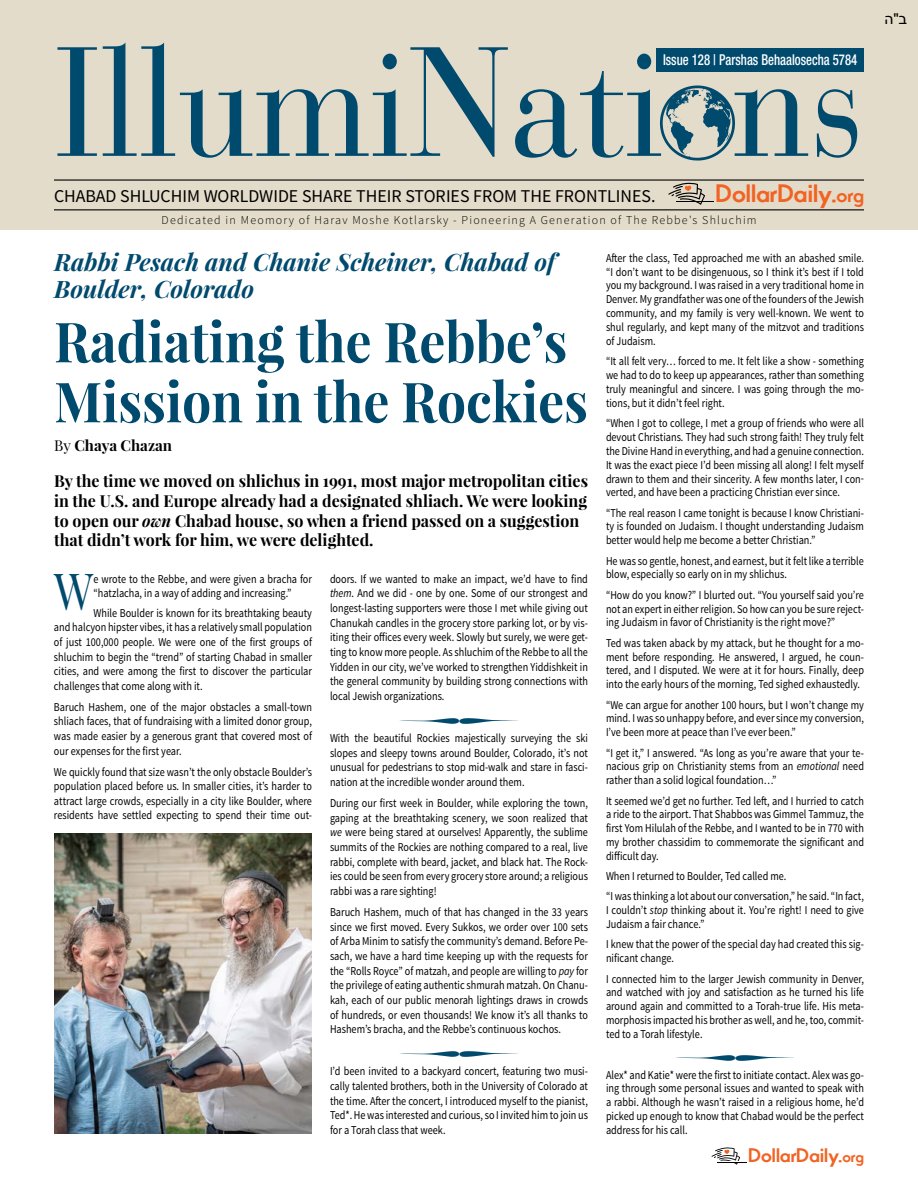
<style>
.page{position:relative;width:918px;height:1188px;background:#fff}
.page>*{position:absolute;margin:0;border:0;box-sizing:border-box;transform-origin:0 0}
.t1{font:154.2px "Bauer Bodoni Std";color:#004a6e;scale:.9 1}
.t2{font:700 55.5px/60px "Playfair Display";color:#004a6e;scale:.93 1}
.t3{font:51px "Playfair Display";color:#004a6e;scale:.85 1}
.t4{font:italic 700 24px/27px "Playfair Display";color:#004a6e}
.t5{font:700 24px "Movement";letter-spacing:-.005em;color:#f26323}
.t6{font:700 18.6px "Movement";letter-spacing:-.005em;color:#f26323}
.t7{font:18px "Source Sans Pro";color:#000}
.t8{font:700 16.5px/19.8px "Playfair Display";color:#000}
.t9{font:500 condensed 15px "Helvetica Neue LT Std";color:#fff;scale:.85 1}
.t10{font:700 15px "Playfair Display";color:#000}
.t11{font:15px "Arial";color:#000}
.t12{font:12px/13.8px "Source Sans Pro";color:#000;text-align:justify;scale:.85 1}
.t13{font:300 12px "Source Sans Pro";letter-spacing:.1em;color:#000}
.s1{color:#e4dcca}
.s2{font-size:19.05px}
.s3{font-weight:400}
.s4{font-style:italic}
.s5{font-size:14.85px}
</style>
<div class="page">
<div style="left:0;top:0;width:918px;height:230px;background:#e4dcca"></div>
<hr style="left:54px;top:179px;width:810px;height:2px;background:#000">
<hr style="left:54px;top:209px;width:810px;height:1px;background:#000">
<svg style="left:668px;top:183px;width:37px;height:22px"></svg>
<hr style="left:676px;top:201px;width:37px;height:1px;background:#000">
<svg style="left:712px;top:1147px;width:28px;height:18px"></svg>
<hr style="left:717px;top:1161px;width:30px;height:1px;background:#fff">
<hr style="left:717px;top:1162px;width:30px;height:1px;background:#000">
<svg style="left:660px;top:85px;width:75px;height:76px"></svg>
<div style="left:657px;top:48px;width:207px;height:24px;background:#004a6e"></div>
<img style="left:54px;top:834px;width:258px;height:300px">
<h1 class="t1" style="left:54px;top:11px;width:902px">IllumiNati<span class="s1">o</span>ns</h1>
<h3 class="t7" style="left:54px;top:185px;width:603px">CHABAD SHLUCHIM WORLDWIDE SHARE THEIR STORIES FROM THE FRONTLINES.</h3>
<p class="t9" style="left:663px;top:51px;width:230px">Issue 128 | Parshas Behaalosecha 5784</p>
<h3 class="t5" style="left:716px;top:178px;width:150px">DollarDaily.<span class="s2">org</span></h3>
<p class="t13" style="left:162px;top:213px;width:597px">Dedicated in Meomory of Harav Moshe Kotlarsky - Pioneering A Generation of The Rebbe's Shluchim</p>
<h3 class="t4" style="left:54px;top:248px;width:503px">Rabbi Pesach and Chanie Scheiner, Chabad of<br>Boulder, Colorado</h3>
<h2 class="t2" style="left:54px;top:311px;width:575px">Radiating the Rebbe’s<br>Mission in the Rockies</h2>
<p class="t10" style="left:54px;top:436px;width:119px"><span class="s3">By</span> Chaya Chazan</p>
<p class="t8" style="left:54px;top:471px;width:535px">By the time we moved on shlichus in 1991, most major metropolitan cities in the U.S. and Europe already had a designated shliach. We were looking to open our <span class="s4">own</span> Chabad house, so when a friend passed on a suggestion that didn’t work for him, we were delighted.</p>
<h3 class="t3" style="left:54px;top:559px;width:48px">W</h3>
<p class="t12" style="left:94px;top:572px;width:259px">e wrote to the Rebbe, and were given a bracha for “hatzlacha, in a way of adding and increasing.”</p>
<p class="t12" style="left:54px;top:606px;width:305px;line-height:14.5px;text-indent:40px">While Boulder is known for its breathtaking beauty and halcyon hipster vibes, it has a relatively small population of just 100,000 people. We were one of the first groups of shluchim to begin the “trend” of starting Chabad in smaller cities, and were among the first to discover the particular challenges that come along with it.</p>
<p class="t12" style="left:54px;top:700px;width:305px;line-height:14.5px">Baruch Hashem, one of the major obstacles a small-town shliach faces, that of fundraising with a limited donor group, was made easier by a generous grant that covered most of our expenses for the first year.</p>
<p class="t12" style="left:54px;top:765px;width:305px;line-height:14.5px">We quickly found that size wasn’t the only obstacle Boulder’s population placed before us. In smaller cities, it’s harder to attract large crowds, especially in a city like Boulder, where residents have settled expecting to spend their time out-</p>
<p class="t12" style="left:330px;top:572px;width:305px;line-height:14.7px">doors. If we wanted to make an impact, we’d have to find <span class="s4">them</span>. And we did - one by one. Some of our strongest and longest-lasting supporters were those I met while giving out Chanukah candles in the grocery store parking lot, or by vis&shy;iting their offices every week. Slowly but surely, we were get&shy;ting to know more people. As shluchim of the Rebbe to all the Yidden in our city, we’ve worked to strengthen Yiddishkeit in the general community by building strong connections with local Jewish organizations.</p>
<p class="t12" style="left:330px;top:731px;width:305px;line-height:14.7px">With the beautiful Rockies majestically surveying the ski slopes and sleepy towns around Boulder, Colorado, it’s not unusual for pedestrians to stop mid-walk and stare in fasci-</p>
<p class="t12" style="left:330px;top:772px;width:305px;line-height:21px">nation at the incredible wonder around them.<br>During our first week in Boulder, while exploring the town,</p>
<p class="t12" style="left:330px;top:811px;width:305px;line-height:14.7px">gaping at the breathtaking scenery, we soon realized that <span class="s4">we</span> were being stared at ourselves! Apparently, the sublime summits of the Rockies are nothing compared to a real, live rabbi, complete with beard, jacket, and black hat. The Rock&shy;ies could be seen from every grocery store around; a religious rabbi was a rare sighting!</p>
<p class="t12" style="left:330px;top:905px;width:305px;line-height:14.7px">Baruch Hashem, much of that has changed in the 33 years since we first moved. Every Sukkos, we order over 100 sets of Arba Minim to satisfy the community’s demand. Before Pe&shy;sach, we have a hard time keeping up with the requests for the “Rolls Royce” of matzah, and people are willing to <span class="s4">pay</span> for the privilege of eating authentic shmurah matzah. On Chanu&shy;kah, each of our public menorah lightings draws in crowds of hundreds, or even thousands! We know it’s all thanks to Hashem’s bracha, and the Rebbe’s continuous kochos.</p>
<p class="t12" style="left:330px;top:1065px;width:305px">I’d been invited to a backyard concert, featuring two musi-</p>
<p class="t12" style="left:330px;top:1079px;width:305px;line-height:14.7px">cally talented brothers, both in the University of Colorado at the time. After the concert, I introduced myself to the pianist, Ted*. He was interested and curious, so I invited him to join us for a Torah class that week.</p>
<p class="t12" style="left:606px;top:251px;width:305px">After the class, Ted approached me with an abashed smile. “I don’t want to be disingenuous, so I think it’s best if I told you my background. I was raised in a very traditional home in Denver. My grandfather was one of the founders of the Jewish community, and my family is very well-known. We went to shul regularly, and kept many of the mitzvot and traditions of Judaism.</p>
<p class="t12" style="left:606px;top:355px;width:305px">“It all felt very… forced to me. It felt like a show - something we had to do to keep up appearances, rather than something truly meaningful and sincere. I was going through the mo&shy;tions, but it didn’t feel right.</p>
<p class="t12" style="left:606px;top:416px;width:305px">“When I got to college, I met a group of friends who were all devout Christians. They had such strong faith! They truly felt the Divine Hand in everything, and had a genuine connection.<br>It was the exact piece I’d been missing all along! I felt myself drawn to them and their sincerity. A few months later, I con&shy;verted, and have been a practicing Christian ever since.</p>
<p class="t12" style="left:606px;top:506px;width:305px">“The real reason I came tonight is because I know Christiani&shy;ty is founded on Judaism. I thought understanding Judaism better would help me become a better Christian.”</p>
<p class="t12" style="left:606px;top:554px;width:305px">He was so gentle, honest, and earnest, but it felt like a terrible blow, especially so early on in my shlichus.</p>
<p class="t12" style="left:606px;top:588px;width:305px">“How do you know?” I blurted out. “You yourself said you’re not an expert in either religion. So how can you be sure reject&shy;ing Judaism in favor of Christianity is the right move?”</p>
<p class="t12" style="left:606px;top:636px;width:305px">Ted was taken aback by my attack, but he thought for a mo&shy;ment before responding. He answered, I argued, he coun&shy;tered, and I disputed. We were at it for hours. Finally, deep into the early hours of the morning, Ted sighed exhaustedly.</p>
<p class="t12" style="left:606px;top:698px;width:305px">“We can argue for another 100 hours, but I won’t change my mind. I was so unhappy before, and ever since my conversion, I’ve been more at peace than I’ve ever been.”</p>
<p class="t12" style="left:606px;top:746px;width:305px">“I get it,” I answered. “As long as you’re aware that your te&shy;nacious grip on Christianity stems from an <span class="s4">emotional</span> need rather than a solid logical foundation…”</p>
<p class="t12" style="left:606px;top:794px;width:305px">It seemed we’d get no further. Ted left, and I hurried to catch a ride to the airport. That Shabbos was Gimmel Tammuz, the first Yom Hilulah of the Rebbe, and I wanted to be in 770 with my brother chassidim to commemorate the significant and difficult day.</p>
<p class="t12" style="left:606px;top:866px;width:305px;line-height:20.2px">When I returned to Boulder, Ted called me.<br>“I was thinking a lot about our conversation,” he said. “In fact,</p>
<p class="t12" style="left:606px;top:904px;width:305px">I couldn’t <span class="s4">stop</span> thinking about it. You’re right! I need to give<br>Judaism a fair chance.”</p>
<p class="t12" style="left:606px;top:938px;width:305px">I knew that the power of the special day had created this sig&shy;nificant change.</p>
<p class="t12" style="left:606px;top:972px;width:305px">I connected him to the larger Jewish community in Denver, and watched with joy and satisfaction as he turned his life around again and committed to a Torah-true life. His meta&shy;morphosis impacted his brother as well, and he, too, commit&shy;ted to a Torah lifestyle.</p>
<p class="t12" style="left:606px;top:1068px;width:305px">Alex* and Katie* were the first to initiate contact. Alex was go-</p>
<p class="t12" style="left:606px;top:1082px;width:305px">ing through some personal issues and wanted to speak with a rabbi. Although he wasn’t raised in a religious home, he’d picked up enough to know that Chabad would be the perfect address for his call.</p>
<h3 class="t6" style="left:749px;top:1144px;width:117px">DollarDaily.<span class="s5">org</span></h3>
<p class="t11" style="left:884px;top:9px;width:24px">ה ב"</p>
</div>
